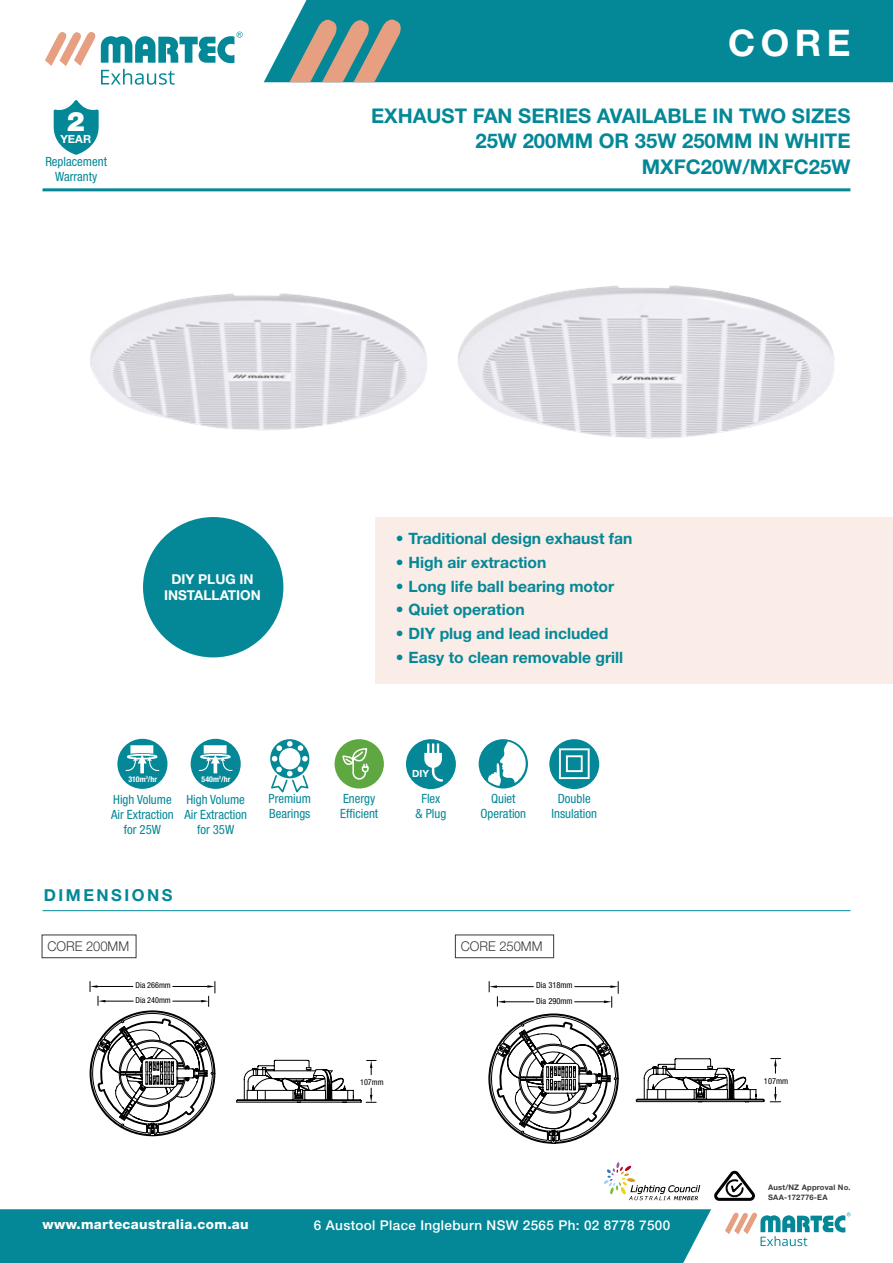
<style>
.page{position:relative;width:893px;height:1263px;background:#fff}
.page>*{position:absolute;margin:0;border:0;box-sizing:border-box;transform-origin:0 0}
.t1{font:700 36.6px "Helvetica Neue LT Std";color:#fff}
.t2{font:900 26.85px "Helvetica Neue";color:#fff}
.t3{font:700 20.25px/25.5px "Helvetica Neue";color:#048897;text-align:right}
.t4{font:700 16.5px "Helvetica Neue";letter-spacing:.15em;color:#048897}
.t5{font:700 15.6px "Helvetica Neue";color:#048897}
.t6{font:700 13.65px/16.4px "Helvetica Neue";color:#fff;text-align:center}
.t7{font:500 13.5px "Helvetica Neue";letter-spacing:.025em;color:#fff}
.t8{font:800 13.5px "Helvetica Neue";letter-spacing:.025em;color:#fff}
.t9{font:300 13.5px "Helvetica Neue";color:#393939;scale:.96 1}
.t10{font:condensed 12.75px/15px "Helvetica Neue";color:#048897;text-align:center}
.t11{font:700 11.25px "Helvetica Neue";color:#fff}
.t12{font:700 9.9px "Helvetica Neue";color:#fff}
.t13{font:condensed 8.4px/15.6px "Helvetica Neue";color:#000}
.t14{font:condensed 8.1px/15.1px "Helvetica Neue";color:#000}
.t15{font:700 condensed 7.95px "Helvetica Neue";color:#fff}
.t16{font:700 7.65px/10.5px "Helvetica Neue";letter-spacing:.025em;color:#393939}
</style>
<div class="page">
<div style="left:264px;top:0;width:629px;height:82px;background:#048897"></div>
<svg style="left:289px;top:18px;width:113px;height:64px"></svg>
<svg style="left:45px;top:31px;width:198px;height:54px"></svg>
<img style="left:458px;top:285px;width:377px;height:154px">
<div style="left:375px;top:517px;width:518px;height:167px;background:#faece6"></div>
<div style="left:0;top:1209px;width:711px;height:54px;background:#048897"></div>
<svg style="left:604px;top:1162px;width:96px;height:38px"></svg>
<svg style="left:714px;top:1170px;width:41px;height:31px"></svg>
<hr style="left:43px;top:910px;width:807px;height:1px;background:#048897">
<div style="left:42px;top:934px;width:94px;height:24px;border:1px solid #393939"></div>
<div style="left:455px;top:934px;width:99px;height:24px;border:1px solid #393939"></div>
<img style="left:90px;top:293px;width:337px;height:137px">
<div style="left:143px;top:517px;width:140px;height:140px;background:#048897;border-radius:50%"></div>
<div style="left:406px;top:739px;width:50px;height:50px;background:#048897;border-radius:50%"></div>
<svg style="left:424px;top:743px;width:19px;height:39px"></svg>
<div style="left:479px;top:739px;width:49px;height:49px;background:#048897;border-radius:50%"></div>
<svg style="left:488px;top:741px;width:38px;height:45px"></svg>
<div style="left:191px;top:739px;width:50px;height:50px;background:#048897;border-radius:50%"></div>
<svg style="left:198px;top:745px;width:36px;height:28px"></svg>
<div style="left:200px;top:754px;width:31px;height:6px;border:2px solid #fff;border-radius:50%"></div>
<hr style="left:43px;top:188px;width:807px;height:3px;background:#048897">
<div style="left:117px;top:739px;width:50px;height:50px;background:#048897;border-radius:50%"></div>
<svg style="left:125px;top:745px;width:35px;height:28px"></svg>
<div style="left:127px;top:754px;width:31px;height:6px;border:2px solid #fff;border-radius:50%"></div>
<div style="left:549px;top:739px;width:50px;height:50px;background:#048897;border-radius:50%"></div>
<div style="left:559px;top:748px;width:31px;height:31px;border:2px solid #fff"></div>
<div style="left:566px;top:755px;width:17px;height:17px;border:2px solid #fff"></div>
<div style="left:335px;top:739px;width:49px;height:49px;background:#5fa841;border-radius:50%"></div>
<svg style="left:342px;top:748px;width:27px;height:32px"></svg>
<svg style="left:270px;top:739px;width:40px;height:54px"></svg>
<svg style="left:54px;top:100px;width:45px;height:55px"></svg>
<svg style="left:236px;top:1060px;width:141px;height:43px"></svg>
<svg style="left:89px;top:981px;width:127px;height:155px"></svg>
<svg style="left:636px;top:1058px;width:145px;height:44px"></svg>
<svg style="left:488px;top:981px;width:131px;height:163px"></svg>
<svg style="left:725px;top:1212px;width:126px;height:34px"></svg>
<h2 class="t2" style="left:67px;top:105px;width:19px">2</h2>
<p class="t11" style="left:60px;top:132px;width:32px">YEAR</p>
<p class="t10" style="left:45px;top:154px;width:63px">Replacement<br>Warranty</p>
<h1 class="t1" style="left:728px;top:20px;width:124px">CORE</h1>
<h3 class="t3" style="left:371px;top:102px;width:481px">EXHAUST FAN SERIES AVAILABLE IN TWO SIZES<br>25W 200MM OR 35W 250MM IN WHITE<br>MXFC20W/MXFC25W</h3>
<p class="t6" style="left:164px;top:571px;width:98px">DIY PLUG IN<br>INSTALLATION</p>
<p class="t5" style="left:396px;top:529px;width:238px">• Traditional design exhaust fan</p>
<p class="t5" style="left:396px;top:553px;width:152px">• High air extraction</p>
<p class="t5" style="left:396px;top:576px;width:220px">• Long life ball bearing motor</p>
<p class="t5" style="left:396px;top:600px;width:130px">• Quiet operation</p>
<p class="t5" style="left:396px;top:624px;width:214px">• DIY plug and lead included</p>
<p class="t5" style="left:396px;top:647px;width:229px">• Easy to clean removable grill</p>
<p class="t15" style="left:128px;top:774px;width:30px">310m<sup>3</sup>/hr</p>
<p class="t10" style="left:111px;top:791px;width:64px">High Volume<br>Air Extraction for 25W</p>
<p class="t15" style="left:202px;top:774px;width:30px">540m<sup>3</sup>/hr</p>
<p class="t10" style="left:184px;top:791px;width:64px">High Volume<br>Air Extraction for 35W</p>
<p class="t10" style="left:269px;top:790px;width:44px;text-align:left">Premium<br>Bearings</p>
<p class="t10" style="left:340px;top:790px;width:40px;text-align:left">Energy<br>Efficient</p>
<p class="t12" style="left:412px;top:767px;width:18px">DIY</p>
<p class="t10" style="left:416px;top:790px;width:32px">Flex<br>&amp; Plug</p>
<p class="t10" style="left:480px;top:790px;width:47px">Quiet<br>Operation</p>
<p class="t10" style="left:552px;top:790px;width:47px">Double<br>Insulation</p>
<p class="t4" style="left:44px;top:885px;width:130px">DIMENSIONS</p>
<p class="t9" style="left:47px;top:937px;width:87px">CORE 200MM</p>
<p class="t9" style="left:461px;top:937px;width:87px">CORE 250MM</p>
<p class="t14" style="left:136px;top:977px;width:37px">Dia 266mm<br>Dia 240mm</p>
<p class="t13" style="left:536px;top:977px;width:38px">Dia 318mm<br>Dia 290mm</p>
<p class="t14" style="left:360px;top:1074px;width:25px">107mm</p>
<p class="t13" style="left:764px;top:1073px;width:26px">107mm</p>
<p class="t16" style="left:768px;top:1181px;width:84px">Aust/NZ Approval No.<br>SAA-172776-EA</p>
<p class="t8" style="left:43px;top:1216px;width:208px">www.martecaustralia.com.au</p>
<p class="t7" style="left:314px;top:1217px;width:358px">6 Austool Place Ingleburn NSW 2565 Ph: 02 8778 7500</p>
</div>
